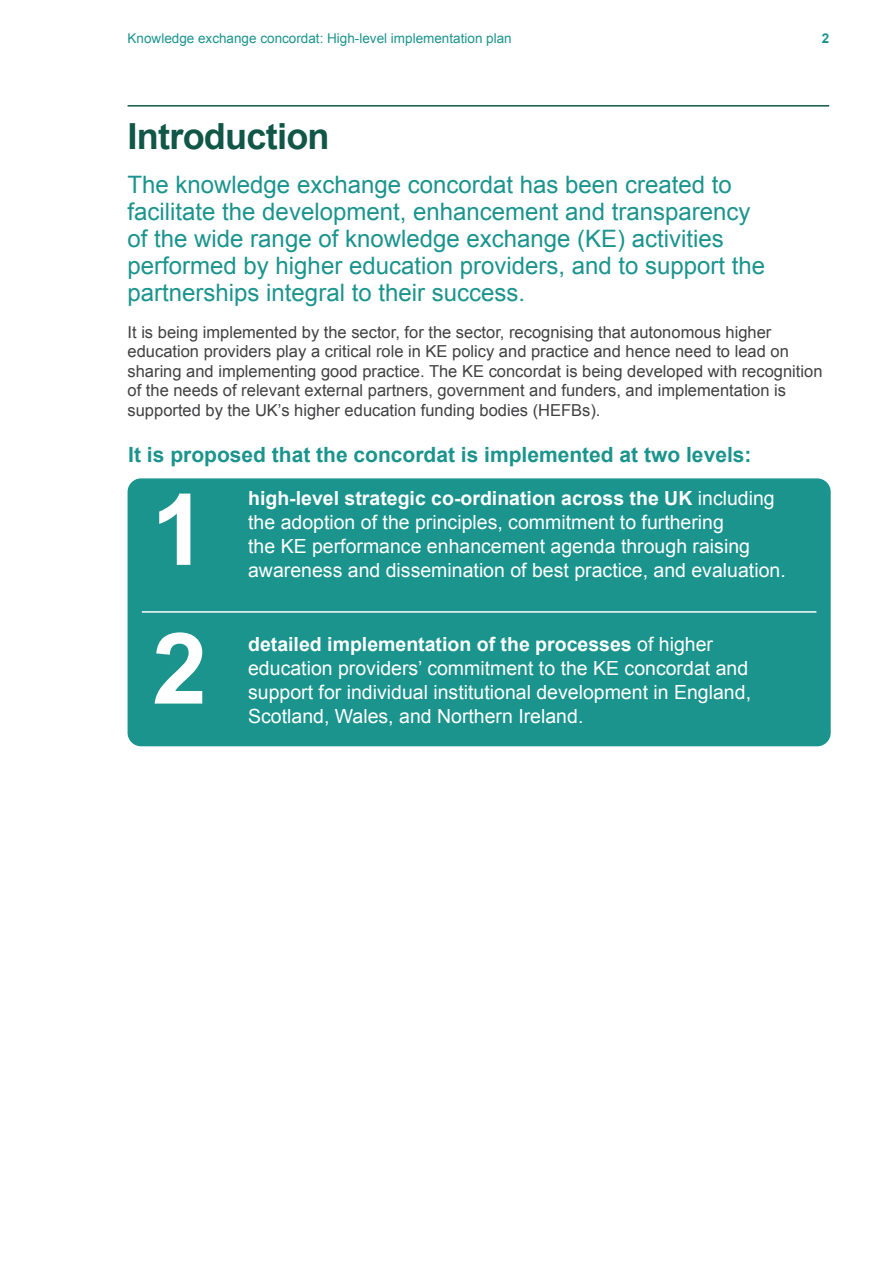
<style>
.page{position:relative;width:893px;height:1263px;background:#fff}
.page>*{position:absolute;margin:0;border:0;box-sizing:border-box;transform-origin:0 0}
.t1{font:700 99.15px "Arial";color:#fff}
.t2{font:700 99px "Arial";color:#fff}
.t3{font:700 36px "Arial";letter-spacing:-.02em;color:#115748}
.t4{font:24px/27px "Arial";color:#1b948d}
.t5{font:700 21px "Arial";color:#1b948d}
.t6{font:19.5px/24px "Arial";color:#fff}
.t7{font:16.5px/19.5px "Arial";color:#414042}
.t8{font:13.5px "Arial";color:#1b948d}
.t9{font:700 13.5px "Arial";color:#1b948d}
.s1{font-weight:700}
</style>
<div class="page">
<hr style="left:128px;top:105px;width:701px;height:2px;background:#115748">
<div style="left:128px;top:479px;width:702px;height:266px;background:#1b948d;border-radius:13px"></div>
<hr style="left:142px;top:611px;width:674px;height:2px;background:#fff">
<div style="left:128px;top:478px;width:703px;height:268px;border:2px solid #1b948d;border-radius:13px"></div>
<p class="t8" style="left:128px;top:29px;width:386px">Knowledge exchange concordat: High-level implementation plan</p>
<p class="t9" style="left:822px;top:29px;width:9px">2</p>
<h3 class="t3" style="left:128px;top:113px;width:204px">Introduction</h3>
<p class="t4" style="left:128px;top:171px;width:639px">The knowledge exchange concordat has been created to facilitate the development, enhancement and transparency of the wide range of knowledge exchange (KE) activities performed by higher education providers, and to support the partnerships integral to their success.</p>
<p class="t7" style="left:128px;top:322px;width:696px">It is being implemented by the sector, for the sector, recognising that autonomous higher education providers play a critical role in KE policy and practice and hence need to lead on sharing and implementing good practice. The KE concordat is being developed with recognition of the needs of relevant external partners, government and funders, and implementation is supported by the UK’s higher education funding bodies (HEFBs).</p>
<p class="t5" style="left:128px;top:441px;width:625px">It is proposed that the concordat is implemented at two levels:</p>
<p class="t6" style="left:248px;top:487px;width:539px"><span class="s1">high-level strategic co-ordination across the UK</span> including the adoption of the principles, commitment to furthering<br>the KE performance enhancement agenda through raising awareness and dissemination of best practice, and evaluation.</p>
<h1 class="t1" style="left:151px;top:465px;width:57px">1</h1>
<h2 class="t2" style="left:152px;top:604px;width:57px">2</h2>
<p class="t6" style="left:248px;top:632px;width:504px"><span class="s1">detailed implementation of the processes</span> of higher education providers’ commitment to the KE concordat and support for individual institutional development in England, Scotland, Wales, and Northern Ireland.</p>
</div>
